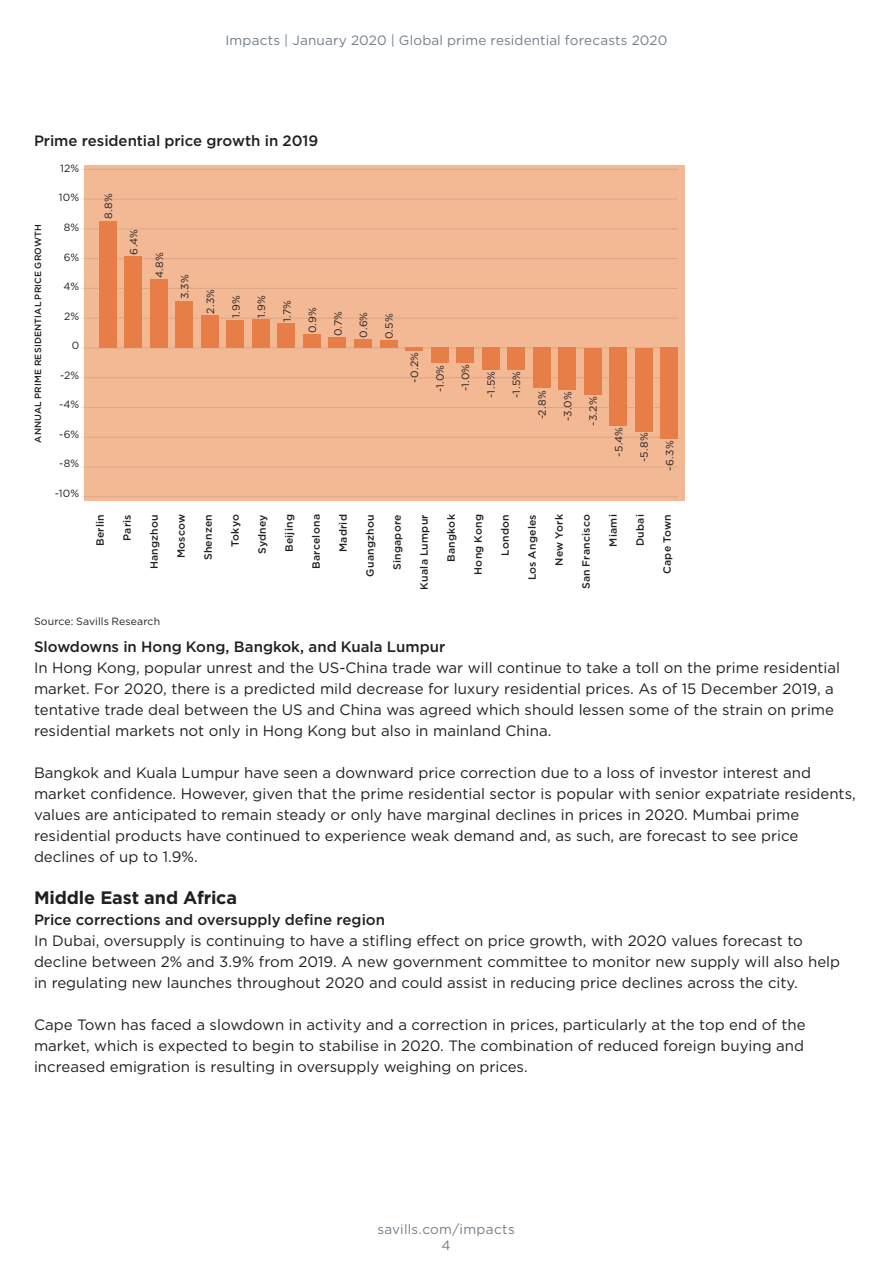
<style>
.page{position:relative;width:893px;height:1263px;background:#fff}
.page>*{position:absolute;margin:0;border:0;box-sizing:border-box;transform-origin:0 0}
.Spotlight_Standfirst{font:700 18px "Gotham";letter-spacing:-.005em;color:#231f20}
.t1{font:15px/21px "Gotham";color:#231f20}
.t2{font:500 15px "Gotham";color:#231f20}
.Spotlight_Strapline{font:13.5px "Gotham";letter-spacing:.015em;color:#727f8a}
.Spotlight_Chart_Axis{font:500 10.5px "Gotham";letter-spacing:.025em;color:#231f20}
.Spotlight_Chart_Axis-2{font:10.5px "Gotham";color:#231f20}
.MiM_Chart_Axis_Title{font:10.5px "Gotham";letter-spacing:.005em;color:#231f20}
.Spotlight_Chart_Axis-3{font:500 9px "Gotham";letter-spacing:.02em;color:#231f20}
</style>
<div class="page">
<div style="left:85px;top:165px;width:600px;height:336px;background:#f3b995"></div>
<hr style="left:81px;top:348px;width:597px;height:1px;background:#e6e7e9">
<hr style="left:81px;top:377px;width:597px;height:1px;background:#e6e7e9">
<hr style="left:81px;top:407px;width:597px;height:1px;background:#e6e7e9">
<hr style="left:81px;top:437px;width:597px;height:1px;background:#e6e7e9">
<hr style="left:81px;top:467px;width:597px;height:1px;background:#e6e7e9">
<hr style="left:81px;top:496px;width:597px;height:1px;background:#e6e7e9">
<hr style="left:81px;top:318px;width:597px;height:1px;background:#e6e7e9">
<hr style="left:81px;top:288px;width:597px;height:1px;background:#e6e7e9">
<hr style="left:81px;top:258px;width:597px;height:1px;background:#e6e7e9">
<hr style="left:81px;top:229px;width:597px;height:1px;background:#e6e7e9">
<hr style="left:81px;top:199px;width:597px;height:1px;background:#e6e7e9">
<hr style="left:81px;top:169px;width:597px;height:1px;background:#e6e7e9">
<div style="left:99px;top:221px;width:17px;height:127px;background:#e87e47"></div>
<div style="left:125px;top:256px;width:17px;height:92px;background:#e87e47"></div>
<div style="left:150px;top:279px;width:17px;height:69px;background:#e87e47"></div>
<div style="left:176px;top:301px;width:17px;height:47px;background:#e87e47"></div>
<div style="left:201px;top:315px;width:17px;height:33px;background:#e87e47"></div>
<div style="left:227px;top:320px;width:17px;height:28px;background:#e87e47"></div>
<div style="left:252px;top:319px;width:17px;height:29px;background:#e87e47"></div>
<div style="left:278px;top:323px;width:17px;height:25px;background:#e87e47"></div>
<div style="left:303px;top:334px;width:17px;height:14px;background:#e87e47"></div>
<div style="left:329px;top:337px;width:17px;height:11px;background:#e87e47"></div>
<div style="left:354px;top:339px;width:17px;height:9px;background:#e87e47"></div>
<div style="left:380px;top:341px;width:17px;height:7px;background:#e87e47"></div>
<hr style="left:405px;top:348px;width:17px;height:3px;background:#e87e47">
<div style="left:431px;top:348px;width:17px;height:15px;background:#e87e47"></div>
<div style="left:457px;top:348px;width:17px;height:15px;background:#e87e47"></div>
<div style="left:482px;top:348px;width:17px;height:22px;background:#e87e47"></div>
<div style="left:508px;top:348px;width:17px;height:22px;background:#e87e47"></div>
<div style="left:533px;top:348px;width:17px;height:40px;background:#e87e47"></div>
<div style="left:559px;top:348px;width:17px;height:42px;background:#e87e47"></div>
<div style="left:584px;top:348px;width:17px;height:47px;background:#e87e47"></div>
<div style="left:610px;top:348px;width:17px;height:78px;background:#e87e47"></div>
<div style="left:635px;top:348px;width:17px;height:84px;background:#e87e47"></div>
<div style="left:661px;top:348px;width:17px;height:91px;background:#e87e47"></div>
<p class="Spotlight_Strapline" style="left:225px;top:31px;width:444px">Impacts | January 2020 | Global prime residential forecasts 2020</p>
<p class="t2" style="left:34px;top:131px;width:286px">Prime residential price growth in 2019</p>
<p class="Spotlight_Chart_Axis-3" style="left:32px;top:443px;width:220px;rotate:-90deg">ANNUAL PRIME RESIDENTIAL PRICE GROWTH</p>
<p class="Spotlight_Chart_Axis-2" style="left:60px;top:161px;width:21px">12%</p>
<p class="Spotlight_Chart_Axis-2" style="left:59px;top:191px;width:22px">10%</p>
<p class="Spotlight_Chart_Axis-2" style="left:64px;top:221px;width:17px">8%</p>
<p class="Spotlight_Chart_Axis-2" style="left:64px;top:250px;width:17px">6%</p>
<p class="Spotlight_Chart_Axis-2" style="left:64px;top:280px;width:17px">4%</p>
<p class="Spotlight_Chart_Axis-2" style="left:64px;top:309px;width:17px">2%</p>
<p class="Spotlight_Chart_Axis-2" style="left:72px;top:339px;width:9px">0</p>
<p class="Spotlight_Chart_Axis-2" style="left:60px;top:368px;width:21px">-2%</p>
<p class="Spotlight_Chart_Axis-2" style="left:59px;top:398px;width:22px">-4%</p>
<p class="Spotlight_Chart_Axis-2" style="left:59px;top:427px;width:22px">-6%</p>
<p class="Spotlight_Chart_Axis-2" style="left:59px;top:457px;width:22px">-8%</p>
<p class="Spotlight_Chart_Axis-2" style="left:55px;top:487px;width:26px">-10%</p>
<p class="Spotlight_Chart_Axis-2" style="left:102px;top:219px;width:27px;rotate:-90deg">8.8%</p>
<p class="Spotlight_Chart_Axis-2" style="left:127px;top:255px;width:27px;rotate:-90deg">6.4%</p>
<p class="Spotlight_Chart_Axis-2" style="left:153px;top:278px;width:27px;rotate:-90deg">4.8%</p>
<p class="Spotlight_Chart_Axis-2" style="left:178px;top:299px;width:27px;rotate:-90deg">3.3%</p>
<p class="Spotlight_Chart_Axis-2" style="left:204px;top:314px;width:26px;rotate:-90deg">2.3%</p>
<p class="Spotlight_Chart_Axis-2" style="left:229px;top:318px;width:24px;rotate:-90deg">1.9%</p>
<p class="Spotlight_Chart_Axis-2" style="left:255px;top:318px;width:24px;rotate:-90deg">1.9%</p>
<p class="Spotlight_Chart_Axis-2" style="left:280px;top:322px;width:23px;rotate:-90deg">1.7%</p>
<p class="Spotlight_Chart_Axis-2" style="left:306px;top:333px;width:28px;rotate:-90deg">0.9%</p>
<p class="Spotlight_Chart_Axis-2" style="left:331px;top:336px;width:27px;rotate:-90deg">0.7%</p>
<p class="Spotlight_Chart_Axis-2" style="left:357px;top:338px;width:28px;rotate:-90deg">0.6%</p>
<p class="Spotlight_Chart_Axis-2" style="left:382px;top:339px;width:27px;rotate:-90deg">0.5%</p>
<p class="Spotlight_Chart_Axis-2" style="left:408px;top:383px;width:32px;rotate:-90deg">-0.2%</p>
<p class="Spotlight_Chart_Axis-2" style="left:433px;top:392px;width:29px;rotate:-90deg">-1.0%</p>
<p class="Spotlight_Chart_Axis-2" style="left:459px;top:391px;width:29px;rotate:-90deg">-1.0%</p>
<p class="Spotlight_Chart_Axis-2" style="left:484px;top:398px;width:28px;rotate:-90deg">-1.5%</p>
<p class="Spotlight_Chart_Axis-2" style="left:510px;top:398px;width:28px;rotate:-90deg">-1.5%</p>
<p class="Spotlight_Chart_Axis-2" style="left:535px;top:419px;width:31px;rotate:-90deg">-2.8%</p>
<p class="Spotlight_Chart_Axis-2" style="left:561px;top:421px;width:32px;rotate:-90deg">-3.0%</p>
<p class="Spotlight_Chart_Axis-2" style="left:586px;top:426px;width:31px;rotate:-90deg">-3.2%</p>
<p class="Spotlight_Chart_Axis-2" style="left:612px;top:457px;width:31px;rotate:-90deg">-5.4%</p>
<p class="Spotlight_Chart_Axis-2" style="left:637px;top:462px;width:31px;rotate:-90deg">-5.8%</p>
<p class="Spotlight_Chart_Axis-2" style="left:663px;top:471px;width:32px;rotate:-90deg">-6.3%</p>
<p class="Spotlight_Chart_Axis" style="left:93px;top:546px;width:33px;rotate:-90deg">Berlin</p>
<p class="Spotlight_Chart_Axis" style="left:120px;top:541px;width:28px;rotate:-90deg">Paris</p>
<p class="Spotlight_Chart_Axis" style="left:147px;top:569px;width:57px;rotate:-90deg">Hangzhou</p>
<p class="Spotlight_Chart_Axis" style="left:174px;top:558px;width:46px;rotate:-90deg">Moscow</p>
<p class="Spotlight_Chart_Axis" style="left:201px;top:560px;width:48px;rotate:-90deg">Shenzen</p>
<p class="Spotlight_Chart_Axis" style="left:228px;top:547px;width:35px;rotate:-90deg">Tokyo</p>
<p class="Spotlight_Chart_Axis" style="left:255px;top:554px;width:41px;rotate:-90deg">Sydney</p>
<p class="Spotlight_Chart_Axis" style="left:282px;top:552px;width:39px;rotate:-90deg">Beijing</p>
<p class="Spotlight_Chart_Axis" style="left:309px;top:569px;width:56px;rotate:-90deg">Barcelona</p>
<p class="Spotlight_Chart_Axis" style="left:336px;top:552px;width:39px;rotate:-90deg">Madrid</p>
<p class="Spotlight_Chart_Axis" style="left:363px;top:576px;width:64px;rotate:-90deg">Guangzhou</p>
<p class="Spotlight_Chart_Axis" style="left:390px;top:570px;width:57px;rotate:-90deg">Singapore</p>
<p class="Spotlight_Chart_Axis" style="left:417px;top:589px;width:77px;rotate:-90deg">Kuala Lumpur</p>
<p class="Spotlight_Chart_Axis" style="left:444px;top:562px;width:49px;rotate:-90deg">Bangkok</p>
<p class="Spotlight_Chart_Axis" style="left:471px;top:575px;width:62px;rotate:-90deg">Hong Kong</p>
<p class="Spotlight_Chart_Axis" style="left:498px;top:556px;width:43px;rotate:-90deg">London</p>
<p class="Spotlight_Chart_Axis" style="left:525px;top:580px;width:68px;rotate:-90deg">Los Angeles</p>
<p class="Spotlight_Chart_Axis" style="left:552px;top:566px;width:53px;rotate:-90deg">New York</p>
<p class="Spotlight_Chart_Axis" style="left:579px;top:589px;width:77px;rotate:-90deg">San Francisco</p>
<p class="Spotlight_Chart_Axis" style="left:606px;top:547px;width:34px;rotate:-90deg">Miami</p>
<p class="Spotlight_Chart_Axis" style="left:633px;top:546px;width:33px;rotate:-90deg">Dubai</p>
<p class="Spotlight_Chart_Axis" style="left:660px;top:574px;width:61px;rotate:-90deg">Cape Town</p>
<p class="MiM_Chart_Axis_Title" style="left:34px;top:614px;width:128px">Source: Savills Research</p>
<p class="t2" style="left:34px;top:637px;width:413px">Slowdowns in Hong Kong, Bangkok, and Kuala Lumpur</p>
<p class="t1" style="left:34px;top:657px;width:808px">In Hong Kong, popular unrest and the US-China trade war will continue to take a toll on the prime residential market. For 2020, there is a predicted mild decrease for luxury residential prices. As of 15 December 2019, a tentative trade deal between the US and China was agreed which should lessen some of the strain on prime residential markets not only in Hong Kong but also in mainland China.</p>
<p class="t1" style="left:34px;top:762px;width:823px">Bangkok and Kuala Lumpur have seen a downward price correction due to a loss of investor interest and market confidence. However, given that the prime residential sector is popular with senior expatriate residents, values are anticipated to remain steady or only have marginal declines in prices in 2020. Mumbai prime residential products have continued to experience weak demand and, as such, are forecast to see price declines of up to 1.9%.</p>
<p class="Spotlight_Standfirst" style="left:34px;top:886px;width:205px">Middle East and Africa</p>
<p class="t2" style="left:34px;top:910px;width:352px">Price corrections and oversupply define region</p>
<p class="t1" style="left:34px;top:930px;width:808px">In Dubai, oversupply is continuing to have a stifling effect on price growth, with 2020 values forecast to decline between 2% and 3.9% from 2019. A new government committee to monitor new supply will also help in regulating new launches throughout 2020 and could assist in reducing price declines across the city.</p>
<p class="t1" style="left:34px;top:1014px;width:773px;text-align:justify">Cape Town has faced a slowdown in activity and a correction in prices, particularly at the top end of the market, which is expected to begin to stabilise in 2020. The combination of reduced foreign buying and increased emigration is resulting in oversupply weighing on prices.</p>
<p class="Spotlight_Strapline" style="left:377px;top:1220px;width:139px">savills.com/impacts</p>
<p class="Spotlight_Strapline" style="left:442px;top:1236px;width:11px">4</p>
</div>
